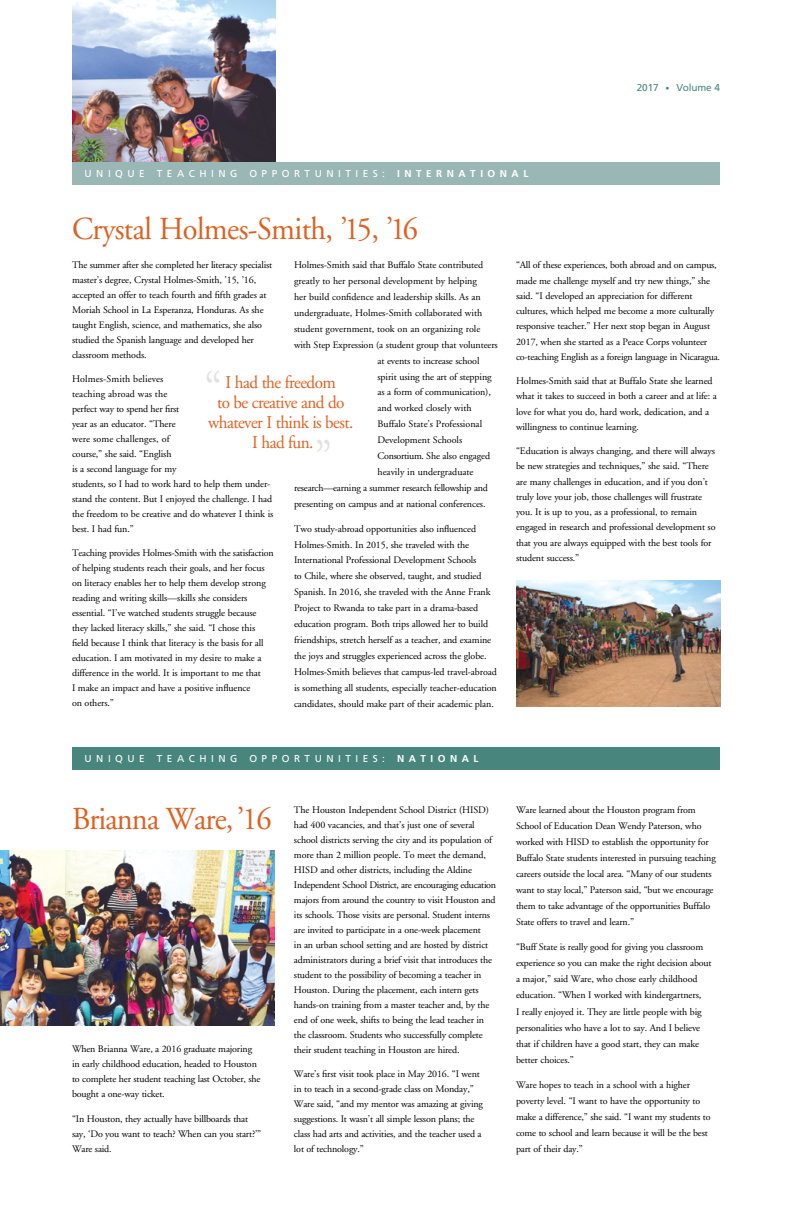
<style>
.page{position:relative;width:792px;height:1224px;background:#fff}
.page>*{position:absolute;margin:0;border:0;box-sizing:border-box;transform-origin:0 0}
.B__Secondary_headlin{font:53.4px "Adobe Garamond";color:#e3e2e2;scale:.8 1}
.B__Secondary_headlin-2{font:32px "Adobe Garamond";letter-spacing:-.02em;color:#df6020;scale:.95 1}
.B__Secondary_headlin-3{font:18px/20px "Adobe Garamond";letter-spacing:-.035em;color:#df6020;text-align:center;scale:.95 1}
.D__Body_copy{font:10px/15px "Adobe Garamond";letter-spacing:-.01em;color:#000}
.J__San_serif_callout{font:10px "Frutiger";letter-spacing:.45em;color:#fff}
.t1{font:10px "Frutiger";letter-spacing:-.015em;color:#47857d}
.s1{font-weight:700}
.s2{font-size:8px}
</style>
<div class="page">
<div style="left:72px;top:162px;width:648px;height:22px;background:#99b7b4"></div>
<div style="left:72px;top:747px;width:648px;height:23px;background:#47857d"></div>
<img style="left:72px;top:0;width:204px;height:162px">
<img style="left:0;top:850px;width:274px;height:176px">
<img style="left:516px;top:580px;width:204px;height:126px">
<p class="J__San_serif_callout" style="left:85px;top:168px;width:445px">UNIQUE TEACHING OPPORTUNITIES: <span class="s1">INTERNATIONAL</span></p>
<p class="B__Secondary_headlin-2" style="left:72px;top:212px;width:366px">Crystal Holmes-Smith, ’15, ’16</p>
<p class="t1" style="left:637px;top:82px;width:85px">2017 <span class="s2">•</span> Volume 4</p>
<p class="D__Body_copy" style="left:72px;top:258px;width:202px">The summer after she completed her literacy specialist master’s degree, Crystal Holmes-Smith, ’15, ’16, accepted an offer to teach fourth and fifth grades at Moriah School in La Esperanza, Honduras. As she taught English, science, and mathematics, she also studied the Spanish language and developed her classroom methods.</p>
<p class="D__Body_copy" style="left:72px;top:372px;width:203px">Holmes-Smith believes<br>teaching abroad was the<br>perfect way to spend her first<br>year as an educator. “There<br>were some challenges, of<br>course,” she said. “English<br>is a second language for my<br>students, so I had to work hard to help them under&shy;stand the content. But I enjoyed the challenge. I had the freedom to be creative and do whatever I think is best. I had fun.”</p>
<p class="D__Body_copy" style="left:72px;top:546px;width:203px">Teaching provides Holmes-Smith with the satisfaction of helping students reach their goals, and her focus on literacy enables her to help them develop strong reading and writing skills—skills she considers essential. “I’ve watched students struggle because they lacked literacy skills,” she said. “I chose this field because I think that literacy is the basis for all education. I am motivated in my desire to make a difference in the world. It is important to me that<br>I make an impact and have a positive influence<br>on others.”</p>
<p class="D__Body_copy" style="left:294px;top:258px;width:191px">Holmes-Smith said that Buffalo State contributed</p>
<p class="D__Body_copy" style="left:294px;top:274px;width:184px">greatly to her personal development by helping</p>
<p class="D__Body_copy" style="left:294px;top:290px;width:188px">her build confidence and leadership skills. As an</p>
<p class="D__Body_copy" style="left:294px;top:306px;width:190px">undergraduate, Holmes-Smith collaborated with</p>
<p class="D__Body_copy" style="left:294px;top:321px;width:188px">student government, took on an organizing role</p>
<p class="D__Body_copy" style="left:294px;top:337px;width:205px">with Step Expression (a student group that volunteers</p>
<p class="D__Body_copy" style="left:378px;top:353px;width:104px">at events to increase school</p>
<p class="D__Body_copy" style="left:378px;top:369px;width:116px">spirit using the art of stepping</p>
<p class="D__Body_copy" style="left:378px;top:385px;width:115px">as a form of communication),</p>
<p class="D__Body_copy" style="left:378px;top:401px;width:96px">and worked closely with</p>
<p class="D__Body_copy" style="left:378px;top:417px;width:106px">Buffalo State’s Professional</p>
<p class="D__Body_copy" style="left:378px;top:433px;width:86px">Development Schools</p>
<p class="D__Body_copy" style="left:378px;top:449px;width:114px">Consortium. She also engaged</p>
<p class="D__Body_copy" style="left:378px;top:465px;width:98px">heavily in undergraduate</p>
<p class="D__Body_copy" style="left:294px;top:480px;width:196px">research—earning a summer research fellowship and</p>
<p class="D__Body_copy" style="left:294px;top:496px;width:193px">presenting on campus and at national conferences.</p>
<p class="D__Body_copy" style="left:294px;top:521px;width:204px;line-height:15.9px">Two study-abroad opportunities also influenced Holmes-Smith. In 2015, she traveled with the International Professional Development Schools<br>to Chile, where she observed, taught, and studied Spanish. In 2016, she traveled with the Anne Frank Project to Rwanda to take part in a drama-based education program. Both trips allowed her to build friendships, stretch herself as a teacher, and examine the joys and struggles experienced across the globe.<br>Holmes-Smith believes that campus-led travel-abroad is something all students, especially teacher-education candidates, should make part of their academic plan.</p>
<p class="B__Secondary_headlin" style="left:205px;top:363px;width:23px">“</p>
<p class="B__Secondary_headlin-3" style="left:208px;top:373px;width:154px">I had the freedom<br>to be creative and do whatever I think is best.<br>I had fun.</p>
<p class="B__Secondary_headlin" style="left:315px;top:432px;width:23px">”</p>
<p class="J__San_serif_callout" style="left:85px;top:753px;width:396px">UNIQUE TEACHING OPPORTUNITIES: <span class="s1">NATIONAL</span></p>
<p class="B__Secondary_headlin-2" style="left:72px;top:802px;width:212px">Brianna Ware, ’16</p>
<p class="D__Body_copy" style="left:72px;top:1041px;width:190px">When Brianna Ware, a 2016 graduate majoring in early childhood education, headed to Houston to complete her student teaching last October, she bought a one-way ticket.</p>
<p class="D__Body_copy" style="left:72px;top:1111px;width:191px">“In Houston, they actually have billboards that say, ‘Do you want to teach? When can you start?’”<br>Ware said.</p>
<p class="D__Body_copy" style="left:294px;top:802px;width:204px">The Houston Independent School District (HISD) had 400 vacancies, and that’s just one of several school districts serving the city and its population of more than 2 million people. To meet the demand, HISD and other districts, including the Aldine Independent School District, are encouraging education majors from around the country to visit Houston and its schools. Those visits are personal. Student interns are invited to participate in a one-week placement<br>in an urban school setting and are hosted by district administrators during a brief visit that introduces the student to the possibility of becoming a teacher in Houston. During the placement, each intern gets hands-on training from a master teacher and, by the end of one week, shifts to being the lead teacher in the classroom. Students who successfully complete their student teaching in Houston are hired.</p>
<p class="D__Body_copy" style="left:294px;top:1067px;width:191px">Ware’s first visit took place in May 2016. “I went in to teach in a second-grade class on Monday,” Ware said, “and my mentor was amazing at giving suggestions. It wasn’t all simple lesson plans; the class had arts and activities, and the teacher used a lot of technology.”</p>
<p class="D__Body_copy" style="left:516px;top:258px;width:206px;line-height:15.3px">“All of these experiences, both abroad and on campus, made me challenge myself and try new things,” she said. “I developed an appreciation for different cultures, which helped me become a more culturally responsive teacher.” Her next stop began in August 2017, when she started as a Peace Corps volunteer co-teaching English as a foreign language in Nicaragua.</p>
<p class="D__Body_copy" style="left:516px;top:374px;width:202px;line-height:15.3px">Holmes-Smith said that at Buffalo State she learned what it takes to succeed in both a career and at life: a love for what you do, hard work, dedication, and a willingness to continue learning.</p>
<p class="D__Body_copy" style="left:516px;top:444px;width:201px;line-height:15.3px">“Education is always changing, and there will always be new strategies and techniques,” she said. “There are many challenges in education, and if you don’t truly love your job, those challenges will frustrate you. It is up to you, as a professional, to remain engaged in research and professional development so that you are always equipped with the best tools for student success.”</p>
<p class="D__Body_copy" style="left:516px;top:802px;width:201px;line-height:16.1px">Ware learned about the Houston program from School of Education Dean Wendy Paterson, who worked with HISD to establish the opportunity for Buffalo State students interested in pursuing teaching careers outside the local area. “Many of our students want to stay local,” Paterson said, “but we encourage them to take advantage of the opportunities Buffalo State offers to travel and learn.”</p>
<p class="D__Body_copy" style="left:516px;top:939px;width:197px;line-height:16.1px">“Buff State is really good for giving you classroom experience so you can make the right decision about a major,” said Ware, who chose early childhood education. “When I worked with kindergartners,<br>I really enjoyed it. They are little people with big personalities who have a lot to say. And I believe that if children have a good start, they can make better choices.”</p>
<p class="D__Body_copy" style="left:516px;top:1077px;width:196px;line-height:16.1px">Ware hopes to teach in a school with a higher poverty level. “I want to have the opportunity to make a difference,” she said. “I want my students to come to school and learn because it will be the best part of their day.”</p>
</div>
